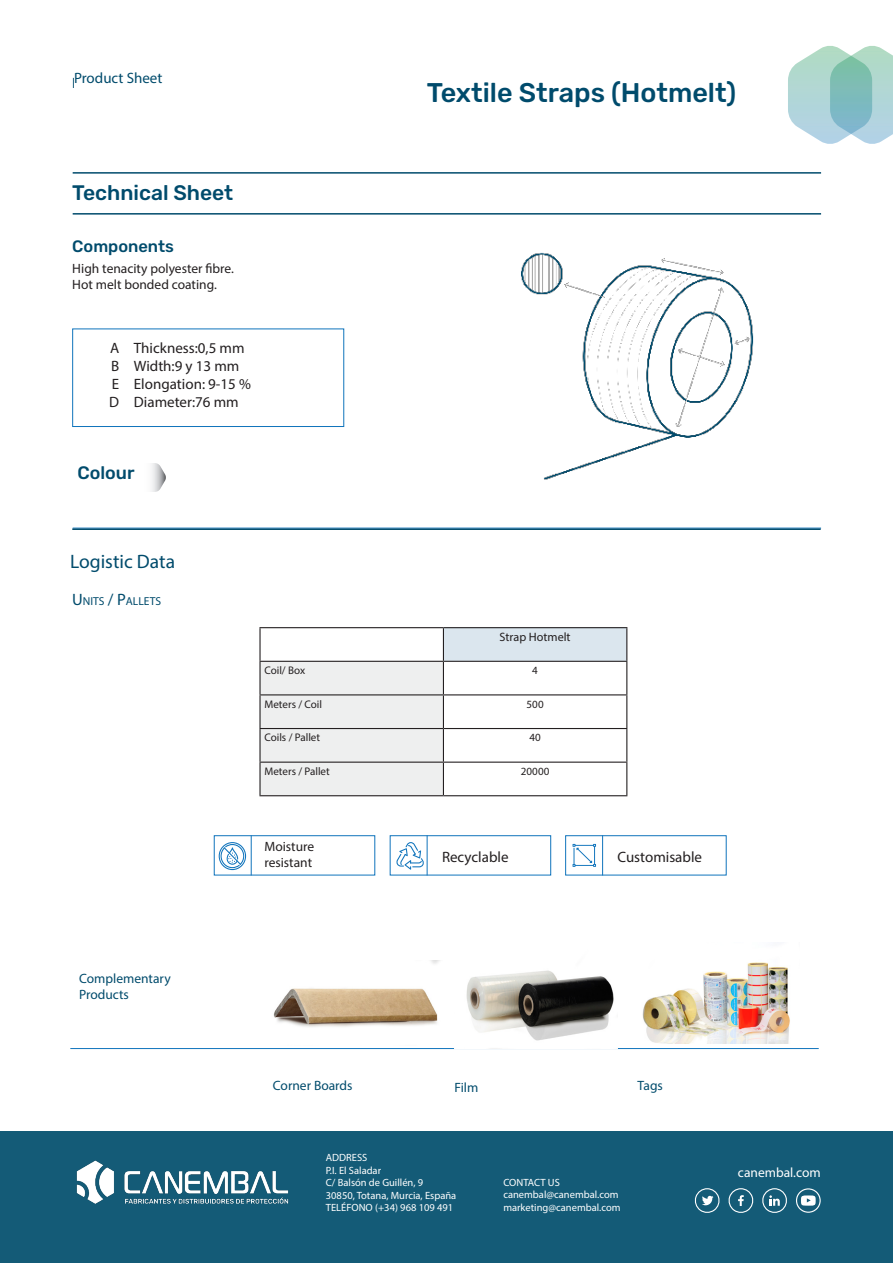
<style>
.page{position:relative;width:893px;height:1263px;background:#fff}
.page>*{position:absolute;margin:0;border:0;box-sizing:border-box;transform-origin:0 0}
.t1{font:500 27px "Rubik";color:#004b6c}
.Titular_2{font:500 21px "Rubik";color:#004b6c}
.Titular_2-2{font:19.5px "Myriad Pro";color:#004b6c}
.Titulos{font:500 18px "Rubik";color:#004b6c}
.Titulos-2{font:500 16.5px "Rubik";color:#004b6c}
.Texto_corrido{font:15px "Myriad Pro";color:#231f20}
.titular_1{font:15px "Myriad Pro";color:#004b6c}
.Texto_corrido-2{font:13.5px "Myriad Pro";color:#231f20}
.t2{font:13.5px "Myriad Pro";color:#004b6c}
.Texto_corrido-3{font:13.5px "Myriad Pro";color:#fff}
.t3{font:12.15px "Myriad Pro";color:#231f20}
.Titular_2-3{font:11.55px "Myriad Pro";color:#004b6c}
.t4{font:11.1px "Myriad Pro";color:#231f20}
.t5{font:10.5px "Myriad Pro";color:#fff}
.s1{font-size:16.5px}
</style>
<div class="page">
<svg style="left:788px;top:46px;width:105px;height:98px;background:#aed4d3"></svg>
<hr style="left:73px;top:213px;width:748px;height:2px;background:#004b6c">
<hr style="left:73px;top:172px;width:748px;height:2px;background:#004b6c">
<div style="left:214px;top:835px;width:161px;height:40px;border:1px solid #1074bc"></div>
<div style="left:390px;top:835px;width:161px;height:40px;border:1px solid #1074bc"></div>
<div style="left:565px;top:835px;width:162px;height:40px;border:1px solid #1074bc"></div>
<hr style="left:251px;top:835px;width:1px;height:40px;background:#1074bc">
<hr style="left:427px;top:835px;width:1px;height:40px;background:#1074bc">
<hr style="left:602px;top:835px;width:1px;height:40px;background:#1074bc">
<svg style="left:219px;top:842px;width:27px;height:28px"></svg>
<svg style="left:396px;top:842px;width:28px;height:28px"></svg>
<svg style="left:573px;top:844px;width:23px;height:23px"></svg>
<div style="left:72px;top:328px;width:272px;height:99px;border:1px solid #1074bc"></div>
<hr style="left:70px;top:1048px;width:749px;height:1px;background:#1074bc">
<img style="left:466px;top:970px;width:148px;height:71px">
<svg style="left:152px;top:463px;width:14px;height:29px"></svg>
<hr style="left:72px;top:528px;width:749px;height:2px;background:#004b6c">
<div style="left:443px;top:628px;width:184px;height:33px;background:#dbe6ee"></div>
<svg style="left:261px;top:662px;width:365px;height:133px"></svg>
<hr style="left:259px;top:627px;width:184px;height:1px;background:#231f20">
<hr style="left:259px;top:628px;width:2px;height:33px;background:#231f20">
<hr style="left:443px;top:627px;width:184px;height:1px;background:#231f20">
<hr style="left:443px;top:628px;width:1px;height:33px;background:#231f20">
<hr style="left:626px;top:628px;width:1px;height:33px;background:#231f20">
<hr style="left:259px;top:661px;width:184px;height:1px;background:#231f20">
<hr style="left:259px;top:662px;width:2px;height:32px;background:#231f20">
<hr style="left:443px;top:661px;width:184px;height:1px;background:#231f20">
<hr style="left:443px;top:662px;width:1px;height:32px;background:#231f20">
<hr style="left:626px;top:662px;width:1px;height:32px;background:#231f20">
<hr style="left:259px;top:694px;width:184px;height:1px;background:#231f20">
<hr style="left:259px;top:695px;width:2px;height:33px;background:#231f20">
<hr style="left:443px;top:694px;width:184px;height:1px;background:#231f20">
<hr style="left:443px;top:695px;width:1px;height:33px;background:#231f20">
<hr style="left:626px;top:695px;width:1px;height:33px;background:#231f20">
<hr style="left:259px;top:728px;width:184px;height:1px;background:#231f20">
<hr style="left:259px;top:729px;width:2px;height:32px;background:#231f20">
<hr style="left:443px;top:728px;width:184px;height:1px;background:#231f20">
<hr style="left:443px;top:729px;width:1px;height:32px;background:#231f20">
<hr style="left:626px;top:729px;width:1px;height:32px;background:#231f20">
<hr style="left:259px;top:761px;width:184px;height:2px;background:#231f20">
<hr style="left:259px;top:763px;width:2px;height:32px;background:#231f20">
<hr style="left:443px;top:761px;width:184px;height:2px;background:#231f20">
<hr style="left:443px;top:763px;width:1px;height:32px;background:#231f20">
<hr style="left:626px;top:763px;width:1px;height:32px;background:#231f20">
<hr style="left:259px;top:795px;width:184px;height:1px;background:#231f20">
<hr style="left:443px;top:795px;width:184px;height:1px;background:#231f20">
<div style="left:0;top:1132px;width:893px;height:131px;background:#145b77"></div>
<img style="left:76px;top:1160px;width:213px;height:44px">
<svg style="left:728px;top:1188px;width:26px;height:25px"></svg>
<svg style="left:694px;top:1188px;width:26px;height:25px"></svg>
<svg style="left:762px;top:1188px;width:25px;height:25px"></svg>
<svg style="left:796px;top:1188px;width:25px;height:25px"></svg>
<img style="left:642px;top:962px;width:148px;height:81px">
<img style="left:484px;top:252px;width:331px;height:277px">
<img style="left:273px;top:961px;width:166px;height:66px">
<p class="titular_1" style="left:74px;top:68px;width:90px">Product Sheet</p>
<h3 class="titular_1" style="left:72px;top:73px;width:115px">Ficha de producto</h3>
<h1 class="t1" style="left:608px;top:73px;width:153px">Cantoneras</h1>
<p class="t1" style="left:427px;top:77px;width:311px">Textile Straps (Hotmelt)</p>
<p class="Titular_2" style="left:72px;top:181px;width:162px">Technical Sheet</p>
<p class="Titulos-2" style="left:72px;top:237px;width:103px">Components</p>
<p class="Texto_corrido-2" style="left:72px;top:260px;width:163px">High tenacity polyester fibre.</p>
<p class="Texto_corrido-2" style="left:72px;top:276px;width:146px">Hot melt bonded coating.</p>
<p class="Texto_corrido" style="left:110px;top:339px;width:11px">A</p>
<p class="Texto_corrido" style="left:111px;top:357px;width:10px">B</p>
<p class="Texto_corrido" style="left:112px;top:375px;width:9px">E</p>
<p class="Texto_corrido" style="left:109px;top:393px;width:11px">D</p>
<p class="Texto_corrido" style="left:134px;top:339px;width:112px">Thickness:0,5 mm</p>
<p class="Texto_corrido" style="left:134px;top:357px;width:107px">Width:9 y 13 mm</p>
<p class="Texto_corrido" style="left:134px;top:375px;width:119px">Elongation: 9-15 %</p>
<p class="Texto_corrido" style="left:134px;top:393px;width:106px">Diameter:76 mm</p>
<p class="Titulos" style="left:78px;top:463px;width:59px">Colour</p>
<p class="Titular_2-2" style="left:70px;top:549px;width:106px">Logistic Data</p>
<p class="Titular_2-3" style="left:72px;top:594px;width:91px"><span class="s1">U</span>NITS <span class="s1">/ P</span>ALLETS</p>
<p class="t3" style="left:500px;top:630px;width:72px">Strap Hotmelt</p>
<p class="t4" style="left:264px;top:663px;width:42px">Coil/ Box</p>
<p class="t4" style="left:532px;top:663px;width:7px">4</p>
<p class="t4" style="left:264px;top:697px;width:59px">Meters / Coil</p>
<p class="t4" style="left:527px;top:697px;width:19px">500</p>
<p class="t4" style="left:264px;top:731px;width:57px">Coils / Pallet</p>
<p class="t4" style="left:529px;top:731px;width:13px">40</p>
<p class="t4" style="left:264px;top:764px;width:67px">Meters / Pallet</p>
<p class="t4" style="left:521px;top:764px;width:30px">20000</p>
<p class="Texto_corrido-2" style="left:264px;top:838px;width:51px">Moisture</p>
<p class="Texto_corrido-2" style="left:264px;top:854px;width:49px">resistant</p>
<p class="Texto_corrido" style="left:442px;top:848px;width:68px">Recyclable</p>
<p class="Texto_corrido" style="left:617px;top:848px;width:86px">Customisable</p>
<p class="t2" style="left:79px;top:970px;width:93px">Complementary</p>
<p class="t2" style="left:79px;top:986px;width:51px">Products</p>
<p class="t2" style="left:273px;top:1077px;width:81px">Corner Boards</p>
<p class="t2" style="left:454px;top:1079px;width:25px">Film</p>
<p class="t5" style="left:326px;top:1151px;width:43px">ADDRESS</p>
<p class="t5" style="left:326px;top:1163px;width:57px">P.I. El Saladar</p>
<p class="t5" style="left:326px;top:1176px;width:99px">C/ Balsón de Guillén, 9</p>
<p class="t5" style="left:326px;top:1189px;width:132px">30850, Totana, Murcia, España</p>
<p class="t5" style="left:326px;top:1201px;width:129px">TELÉFONO (+34) 968 109 491</p>
<p class="t2" style="left:638px;top:1077px;width:27px">Tags</p>
<p class="t5" style="left:503px;top:1176px;width:58px">CONTACT US</p>
<p class="t5" style="left:503px;top:1188px;width:117px">canembal@canembal.com</p>
<p class="t5" style="left:503px;top:1201px;width:119px">marketing@canembal.com</p>
<p class="Texto_corrido-3" style="left:738px;top:1164px;width:84px">canembal.com</p>
</div>
